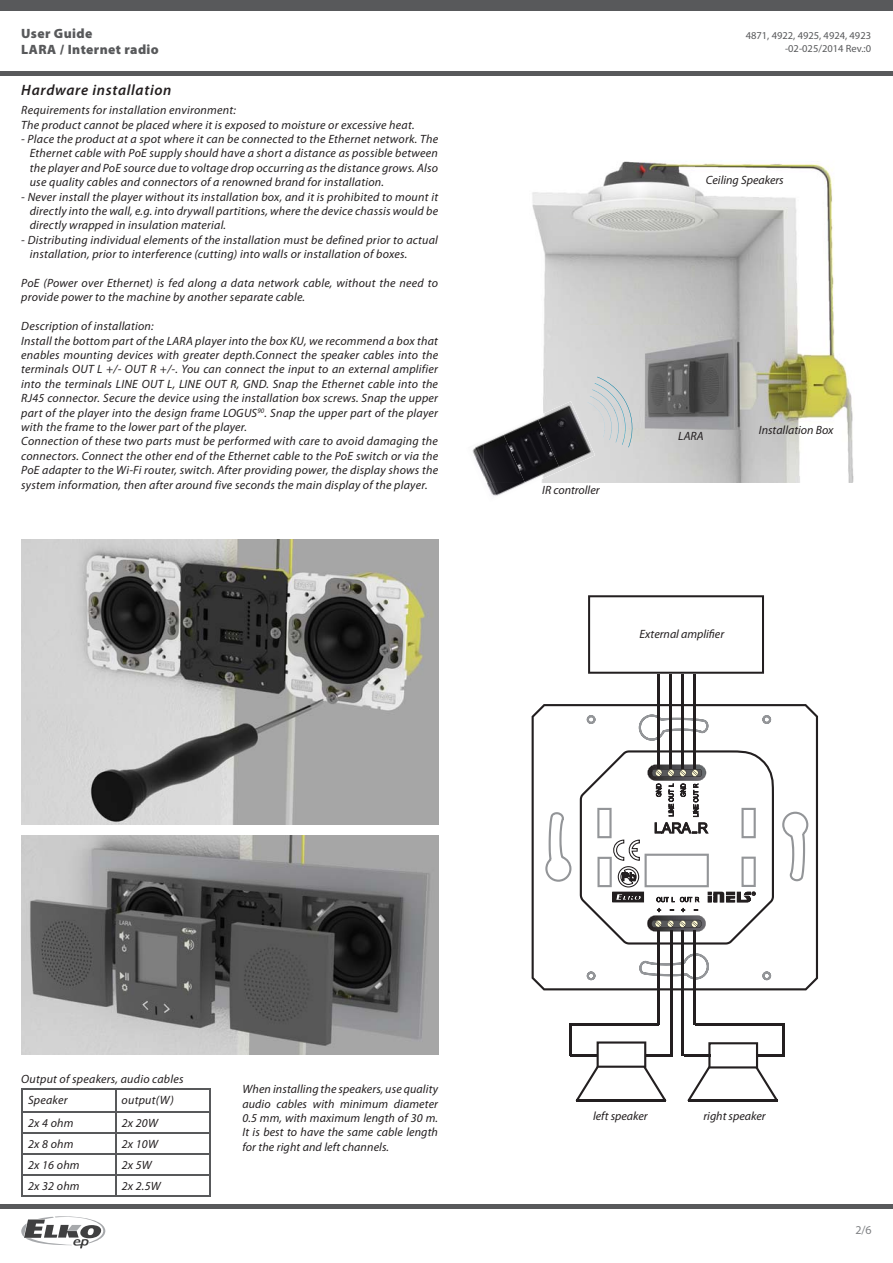
<style>
.page{position:relative;width:893px;height:1263px;background:#fff}
.page>*{position:absolute;margin:0;border:0;box-sizing:border-box;transform-origin:0 0}
.t1{font:italic 600 15px "Myriad Pro";letter-spacing:.045em;color:#231f20}
.t2{font:900 13.5px/16.2px "Myriad Pro";letter-spacing:.03em;color:#58595b}
.t3{font:italic 12px/14.4px "Myriad Pro";letter-spacing:.02em;color:#231f20}
.t4{font:italic 12px "Myriad Pro";color:#231f20}
.t5{font:12px "Myriad Pro";color:#808285}
.t6{font:10.5px/12.6px "Myriad Pro";color:#58595b;text-align:right}
</style>
<div class="page">
<div style="left:0;top:0;width:893px;height:11px;background:#58595b"></div>
<div style="left:0;top:71px;width:893px;height:5px;background:#58595b"></div>
<div style="left:0;top:1204px;width:893px;height:5px;background:#58595b"></div>
<svg style="left:21px;top:1216px;width:85px;height:32px"></svg>
<img style="left:532px;top:161px;width:322px;height:322px">
<img style="left:472px;top:443px;width:53px;height:53px">
<img style="left:536px;top:401px;width:59px;height:70px">
<img style="left:508px;top:416px;width:53px;height:67px">
<img style="left:484px;top:432px;width:42px;height:51px">
<svg style="left:597px;top:377px;width:42px;height:70px"></svg>
<img style="left:592px;top:389px;width:3px;height:54px">
<img style="left:595px;top:383px;width:37px;height:62px">
<img style="left:590px;top:396px;width:26px;height:44px">
<img style="left:587px;top:402px;width:22px;height:36px">
<img style="left:21px;top:539px;width:417px;height:285px">
<img style="left:21px;top:836px;width:417px;height:218px">
<svg style="left:531px;top:704px;width:287px;height:286px"></svg>
<svg style="left:545px;top:715px;width:263px;height:265px"></svg>
<hr style="left:657px;top:674px;width:2px;height:95px;background:#231f20">
<hr style="left:657px;top:930px;width:2px;height:95px;background:#231f20">
<hr style="left:681px;top:674px;width:2px;height:95px;background:#231f20">
<hr style="left:682px;top:930px;width:2px;height:126px;background:#231f20">
<hr style="left:669px;top:674px;width:2px;height:95px;background:#231f20">
<hr style="left:670px;top:930px;width:2px;height:126px;background:#231f20">
<hr style="left:693px;top:674px;width:2px;height:95px;background:#231f20">
<hr style="left:693px;top:930px;width:2px;height:95px;background:#231f20">
<hr style="left:782px;top:1023px;width:2px;height:32px;background:#231f20">
<hr style="left:569px;top:1023px;width:2px;height:32px;background:#231f20">
<hr style="left:695px;top:1023px;width:89px;height:2px;background:#231f20">
<hr style="left:569px;top:1023px;width:90px;height:2px;background:#231f20">
<hr style="left:646px;top:1054px;width:26px;height:2px;background:#231f20">
<hr style="left:570px;top:1054px;width:26px;height:2px;background:#231f20">
<hr style="left:684px;top:1054px;width:26px;height:2px;background:#231f20">
<hr style="left:758px;top:1054px;width:26px;height:2px;background:#231f20">
<svg style="left:687px;top:1042px;width:91px;height:60px"></svg>
<svg style="left:575px;top:1041px;width:91px;height:61px"></svg>
<svg style="left:588px;top:595px;width:176px;height:79px"></svg>
<hr style="left:21px;top:1089px;width:95px;height:1px;background:#58595b">
<hr style="left:21px;top:1090px;width:2px;height:21px;background:#58595b">
<hr style="left:116px;top:1089px;width:95px;height:1px;background:#58595b">
<hr style="left:209px;top:1090px;width:2px;height:21px;background:#58595b">
<hr style="left:21px;top:1111px;width:95px;height:2px;background:#58595b">
<hr style="left:116px;top:1111px;width:95px;height:2px;background:#58595b">
<hr style="left:21px;top:1132px;width:95px;height:2px;background:#58595b">
<hr style="left:116px;top:1132px;width:95px;height:2px;background:#58595b">
<hr style="left:21px;top:1153px;width:95px;height:2px;background:#58595b">
<hr style="left:116px;top:1153px;width:95px;height:2px;background:#58595b">
<hr style="left:21px;top:1174px;width:95px;height:2px;background:#58595b">
<svg style="left:21px;top:1113px;width:2px;height:82px"></svg>
<hr style="left:116px;top:1174px;width:95px;height:2px;background:#58595b">
<svg style="left:115px;top:1090px;width:1px;height:105px"></svg>
<svg style="left:209px;top:1113px;width:2px;height:82px"></svg>
<hr style="left:21px;top:1195px;width:190px;height:2px;background:#58595b">
<p class="t2" style="left:21px;top:27px;width:139px">User Guide<br>LARA / Internet radio</p>
<p class="t6" style="left:746px;top:30px;width:127px">4871, 4922, 4925, 4924, 4923 -02-025/2014 Rev.:0</p>
<p class="t1" style="left:21px;top:85px;width:152px">Hardware installation</p>
<p class="t3" style="left:21px;top:104px;width:395px">Requirements for installation environment:<br>The product cannot be placed where it is exposed to moisture or excessive heat.</p>
<p class="t3" style="left:30px;top:133px;width:410px;text-align:justify;text-indent:-9px">- Place the product at a spot where it can be connected to the Ethernet network. The Ethernet cable with PoE supply should have a short a distance as possible between the player and PoE source due to voltage drop occurring as the distance grows. Also use quality cables and connectors of a renowned brand for installation.</p>
<p class="t3" style="left:30px;top:191px;width:410px;text-align:justify;text-indent:-9px">- Never install the player without its installation box, and it is prohibited to mount it directly into the wall, e.g. into drywall partitions, where the device chassis would be directly wrapped in insulation material.</p>
<p class="t3" style="left:30px;top:234px;width:410px;text-indent:-9px">- Distributing individual elements of the installation must be defined prior to actual installation, prior to interference (cutting) into walls or installation of boxes.</p>
<p class="t3" style="left:21px;top:277px;width:418px">PoE (Power over Ethernet) is fed along a data network cable, without the need to provide power to the machine by another separate cable.</p>
<p class="t3" style="left:21px;top:320px;width:418px">Description of installation:<br>Install the bottom part of the LARA player into the box KU, we recommend a box that enables mounting devices with greater depth.Connect the speaker cables into the terminals OUT L +/- OUT R +/-. You can connect the input to an external amplifier into the terminals LINE OUT L, LINE OUT R, GND. Snap the Ethernet cable into the RJ45 connector. Secure the device using the installation box screws. Snap the upper part of the player into the design frame LOGUS<sup>90</sup>. Snap the upper part of the player with the frame to the lower part of the player.<br>Connection of these two parts must be performed with care to avoid damaging the connectors. Connect the other end of the Ethernet cable to the PoE switch or via the PoE adapter to the Wi-Fi router, switch. After providing power, the display shows the system information, then after around five seconds the main display of the player.</p>
<p class="t4" style="left:706px;top:175px;width:79px">Ceiling Speakers</p>
<p class="t4" style="left:542px;top:485px;width:59px">IR controller</p>
<p class="t3" style="left:678px;top:430px;width:27px">LARA</p>
<p class="t4" style="left:759px;top:426px;width:76px">Installation Box</p>
<p class="t4" style="left:639px;top:630px;width:86px">External amplifier</p>
<p class="t3" style="left:28px;top:1069px;width:157px;line-height:21.8px;text-indent:-7px">Output of speakers, audio cables<br>Speaker</p>
<p class="t3" style="left:122px;top:1094px;width:54px">output(W)</p>
<p class="t3" style="left:28px;top:1117px;width:47px">2x 4 ohm</p>
<p class="t3" style="left:122px;top:1117px;width:38px">2x 20W</p>
<p class="t3" style="left:28px;top:1138px;width:47px">2x 8 ohm</p>
<p class="t3" style="left:122px;top:1138px;width:38px">2x 10W</p>
<p class="t3" style="left:28px;top:1159px;width:53px">2x 16 ohm</p>
<p class="t3" style="left:122px;top:1159px;width:32px">2x 5W</p>
<p class="t3" style="left:28px;top:1180px;width:53px">2x 32 ohm</p>
<p class="t3" style="left:122px;top:1180px;width:41px">2x 2.5W</p>
<p class="t3" style="left:242px;top:1083px;width:197px;text-align:justify">When installing the speakers, use quality audio cables with minimum diameter 0.5 mm, with maximum length of 30 m.<br>It is best to have the same cable length for the right and left channels.</p>
<p class="t4" style="left:593px;top:1112px;width:56px">left speaker</p>
<p class="t4" style="left:703px;top:1112px;width:64px">right speaker</p>
<p class="t5" style="left:855px;top:1225px;width:18px">2/6</p>
</div>
